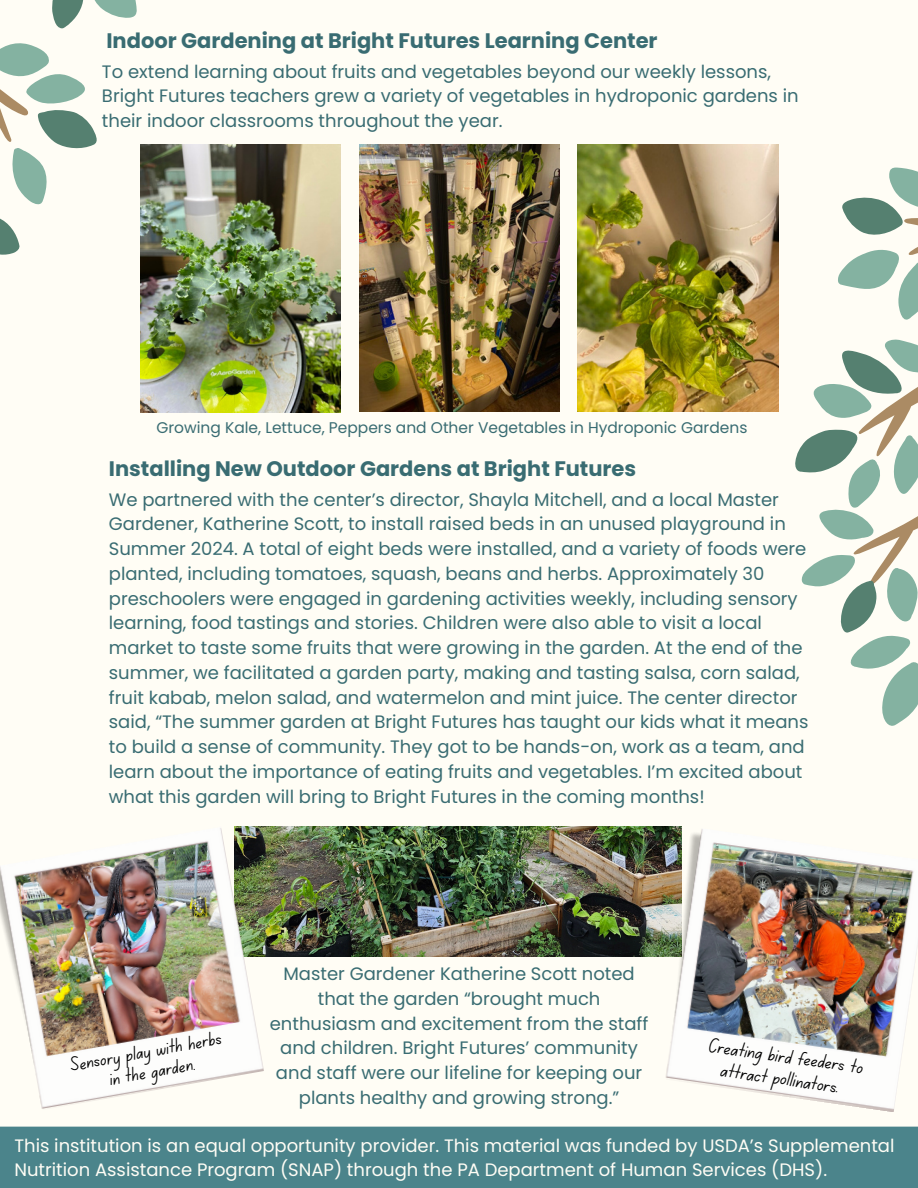
<style>
.page{position:relative;width:918px;height:1188px;background:#fffdf5}
.page>*{position:absolute;margin:0;border:0;box-sizing:border-box;transform-origin:0 0}
.t1{font:700 21px "Poppins";color:#396c72}
.t2{font:20.7px/22.2px "Canva School Font";color:#000;text-align:center}
.t3{font:20.25px/20.5px "Canva School Font";color:#000;text-align:center}
.t4{font:18px/24.8px "Poppins";color:#396c72}
.t5{font:18px/24.8px "Poppins";color:#fffdf5}
.t6{font:15.45px "Poppins";color:#396c72}
</style>
<div class="page">
<img style="left:140px;top:144px;width:201px;height:268px">
<img style="left:359px;top:144px;width:201px;height:267px">
<img style="left:578px;top:144px;width:116px;height:267px">
<img style="left:264px;top:827px;width:390px;height:129px">
<img style="left:0;top:827px;width:264px;height:282px">
<img style="left:654px;top:827px;width:261px;height:285px">
<div style="left:0;top:1127px;width:918px;height:61px;background:#4b848b"></div>
<img style="left:694px;top:144px;width:85px;height:268px">
<svg style="left:708px;top:157px;width:210px;height:569px"></svg>
<svg style="left:0;top:0;width:199px;height:372px"></svg>
<p class="t1" style="left:106px;top:26px;width:553px">Indoor Gardening at Bright Futures Learning Center</p>
<p class="t4" style="left:102px;top:59px;width:698px">To extend learning about fruits and vegetables beyond our weekly lessons,<br>Bright Futures teachers grew a variety of vegetables in hydroponic gardens in their indoor classrooms throughout the year.</p>
<p class="t6" style="left:156px;top:416px;width:592px">Growing Kale, Lettuce, Peppers and Other Vegetables in Hydroponic Gardens</p>
<p class="t1" style="left:109px;top:454px;width:529px">Installing New Outdoor Gardens at Bright Futures</p>
<p class="t4" style="left:109px;top:487px;width:701px">We partnered with the center’s director, Shayla Mitchell, and a local Master Gardener, Katherine Scott, to install raised beds in an unused playground in Summer 2024. A total of eight beds were installed, and a variety of foods were planted, including tomatoes, squash, beans and herbs. Approximately 30 preschoolers were engaged in gardening activities weekly, including sensory learning, food tastings and stories. Children were also able to visit a local market to taste some fruits that were growing in the garden. At the end of the summer, we facilitated a garden party, making and tasting salsa, corn salad, fruit kabab, melon salad, and watermelon and mint juice. The center director said, “The summer garden at Bright Futures has taught our kids what it means to build a sense of community. They got to be hands-on, work as a team, and learn about the importance of eating fruits and vegetables. I’m excited about what this garden will bring to Bright Futures in the coming months!</p>
<p class="t3" style="left:69px;top:1057px;width:154px;rotate:-10deg">Sensory play with herbs in the garden.</p>
<p class="t4" style="left:270px;top:962px;width:380px;text-align:center">Master Gardener Katherine Scott noted that the garden “brought much enthusiasm and excitement from the staff and children. Bright Futures’ community and staff were our lifeline for keeping our plants healthy and growing strong.”</p>
<p class="t2" style="left:710px;top:1037px;width:157px;rotate:8deg">Creating bird feeders to attract pollinators.</p>
<p class="t5" style="left:14px;top:1133px;width:882px">This institution is an equal opportunity provider. This material was funded by USDA’s Supplemental<br>Nutrition Assistance Program (SNAP) through the PA Department of Human Services (DHS).</p>
</div>
